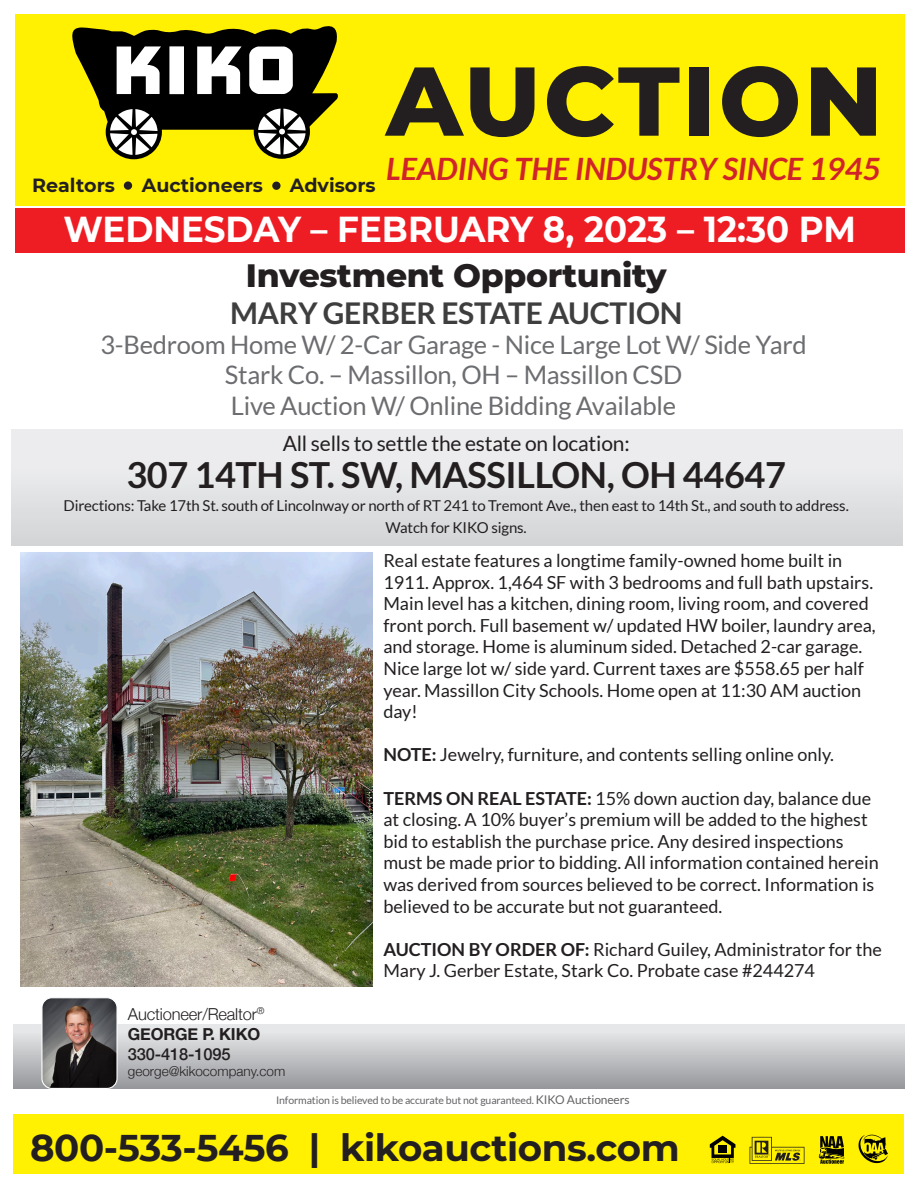
<style>
.page{position:relative;width:918px;height:1188px;background:#fff}
.page>*{position:absolute;margin:0;border:0;box-sizing:border-box;transform-origin:0 0}
.t1{font:800 97.5px "Montserrat";letter-spacing:.03em;color:#231f20}
.t2{font:700 37.2px "Montserrat";letter-spacing:-.01em;color:#231f20}
.t3{font:700 36px "Montserrat";color:#fff;scale:.95 1}
.t4{font:700 36px "Lato";letter-spacing:-.01em;color:#231f20}
.t5{font:800 33px "Montserrat";letter-spacing:-.01em;color:#231f20}
.t6{font:italic 700 30.9px "Lato";color:#d1232a}
.t7{font:700 30px "Lato";letter-spacing:-.01em;color:#3e3e3f}
.t8{font:25.5px "Lato";letter-spacing:-.01em;color:#6c6d70}
.t9{font:21px "Lato";letter-spacing:-.01em;color:#231f20}
.t10{font:700 19.05px "Montserrat";color:#231f20}
.t11{font:18px/21.6px "Lato";color:#231f20}
.t12{font:300 16.5px "Helvetica Neue";letter-spacing:-.01em;color:#231f20}
.t13{font:700 16.5px "Helvetica Neue";letter-spacing:-.01em;color:#231f20}
.t14{font:500 16.5px "Helvetica Neue";letter-spacing:-.01em;color:#231f20}
.t15{font:15px/22.5px "Lato";letter-spacing:-.01em;color:#231f20;text-align:center}
.t16{font:300 13.5px "Helvetica Neue";color:#231f20}
.t17{font:10.5px "Lato";letter-spacing:-.01em;color:#636366}
.s1{font-weight:700}
.s2{font-size:12px}
</style>
<div class="page">
<div style="left:14px;top:1025px;width:890px;height:64px;background:linear-gradient(to bottom,#edeef0,#97989c)"></div>
<div style="left:11px;top:430px;width:891px;height:115px;background:linear-gradient(to bottom,#f2f1f3,#d5d6d8)"></div>
<div style="left:15px;top:208px;width:889px;height:45px;background:#ee1d23"></div>
<div style="left:14px;top:1114px;width:890px;height:60px;background:#fff101"></div>
<svg style="left:710px;top:1136px;width:25px;height:27px"></svg>
<svg style="left:750px;top:1137px;width:54px;height:27px"></svg>
<svg style="left:818px;top:1136px;width:26px;height:28px"></svg>
<svg style="left:859px;top:1135px;width:29px;height:29px"></svg>
<img style="left:42px;top:999px;width:75px;height:89px">
<div style="left:41px;top:997px;width:77px;height:92px;border:1px solid #fff;border-radius:10px"></div>
<img style="left:21px;top:553px;width:352px;height:433px">
<div style="left:15px;top:14px;width:889px;height:192px;background:#fff101"></div>
<svg style="left:72px;top:26px;width:266px;height:133px"></svg>
<div style="left:124px;top:181px;width:8px;height:9px;background:#231f20;border-radius:50%"></div>
<div style="left:272px;top:182px;width:9px;height:8px;background:#231f20;border-radius:50%"></div>
<p class="t10" style="left:32px;top:171px;width:84px">Realtors</p>
<p class="t10" style="left:142px;top:171px;width:123px">Auctioneers</p>
<p class="t10" style="left:290px;top:171px;width:87px">Advisors</p>
<p class="t1" style="left:386px;top:30px;width:498px">AUCTION</p>
<p class="t6" style="left:386px;top:151px;width:496px">LEADING THE INDUSTRY SINCE 1945</p>
<p class="t3" style="left:63px;top:204px;width:836px">WEDNESDAY – FEBRUARY 8, 2023 – 12:30 PM</p>
<p class="t5" style="left:246px;top:251px;width:422px">Investment Opportunity</p>
<p class="t7" style="left:230px;top:296px;width:454px">MARY GERBER ESTATE AUCTION</p>
<p class="t8" style="left:100px;top:330px;width:708px">3-Bedroom Home W/ 2-Car Garage - Nice Large Lot W/ Side Yard</p>
<p class="t8" style="left:225px;top:361px;width:459px">Stark Co. – Massillon, OH – Massillon CSD</p>
<p class="t8" style="left:231px;top:391px;width:447px">Live Auction W/ Online Bidding Available</p>
<p class="t9" style="left:283px;top:431px;width:348px">All sells to settle the estate on location:</p>
<p class="t4" style="left:126px;top:454px;width:661px">307 14TH ST. SW, MASSILLON, OH 44647</p>
<p class="t15" style="left:64px;top:494px;width:787px">Directions: Take 17th St. south of Lincolnway or north of RT 241 to Tremont Ave., then east to 14th St., and south to address.<br>Watch for KIKO signs.</p>
<p class="t12" style="left:128px;top:1001px;width:138px">Auctioneer/Realtor<sup>®</sup></p>
<p class="t13" style="left:128px;top:1021px;width:134px">GEORGE P. KIKO</p>
<p class="t14" style="left:128px;top:1040px;width:104px">330-418-1095</p>
<p class="t16" style="left:128px;top:1061px;width:159px">george@kikocompany.com</p>
<p class="t11" style="left:383px;top:550px;width:494px">Real estate features a longtime family-owned home built in 1911. Approx. 1,464 SF with 3 bedrooms and full bath upstairs.<br>Main level has a kitchen, dining room, living room, and covered front porch. Full basement w/ updated HW boiler, laundry area, and storage. Home is aluminum sided. Detached 2-car garage.<br>Nice large lot w/ side yard. Current taxes are $558.65 per half year. Massillon City Schools. Home open at 11:30 AM auction day!</p>
<p class="t11" style="left:383px;top:744px;width:452px"><span class="s1">NOTE:</span> Jewelry, furniture, and contents selling online only.</p>
<p class="t11" style="left:383px;top:787px;width:497px"><span class="s1">TERMS ON REAL ESTATE:</span> 15% down auction day, balance due at closing. A 10% buyer’s premium will be added to the highest bid to establish the purchase price. Any desired inspections must be made prior to bidding. All information contained herein was derived from sources believed to be correct. Information is believed to be accurate but not guaranteed.</p>
<p class="t11" style="left:383px;top:938px;width:500px"><span class="s1">AUCTION BY ORDER OF:</span> Richard Guiley, Administrator for the<br>Mary J. Gerber Estate, Stark Co. Probate case #244274</p>
<p class="t17" style="left:276px;top:1095px;width:355px">Information is believed to be accurate but not guaranteed. <span class="s2">KIKO Auctioneers</span></p>
<p class="t2" style="left:30px;top:1121px;width:651px">800-533-5456 | kikoauctions.com</p>
</div>
